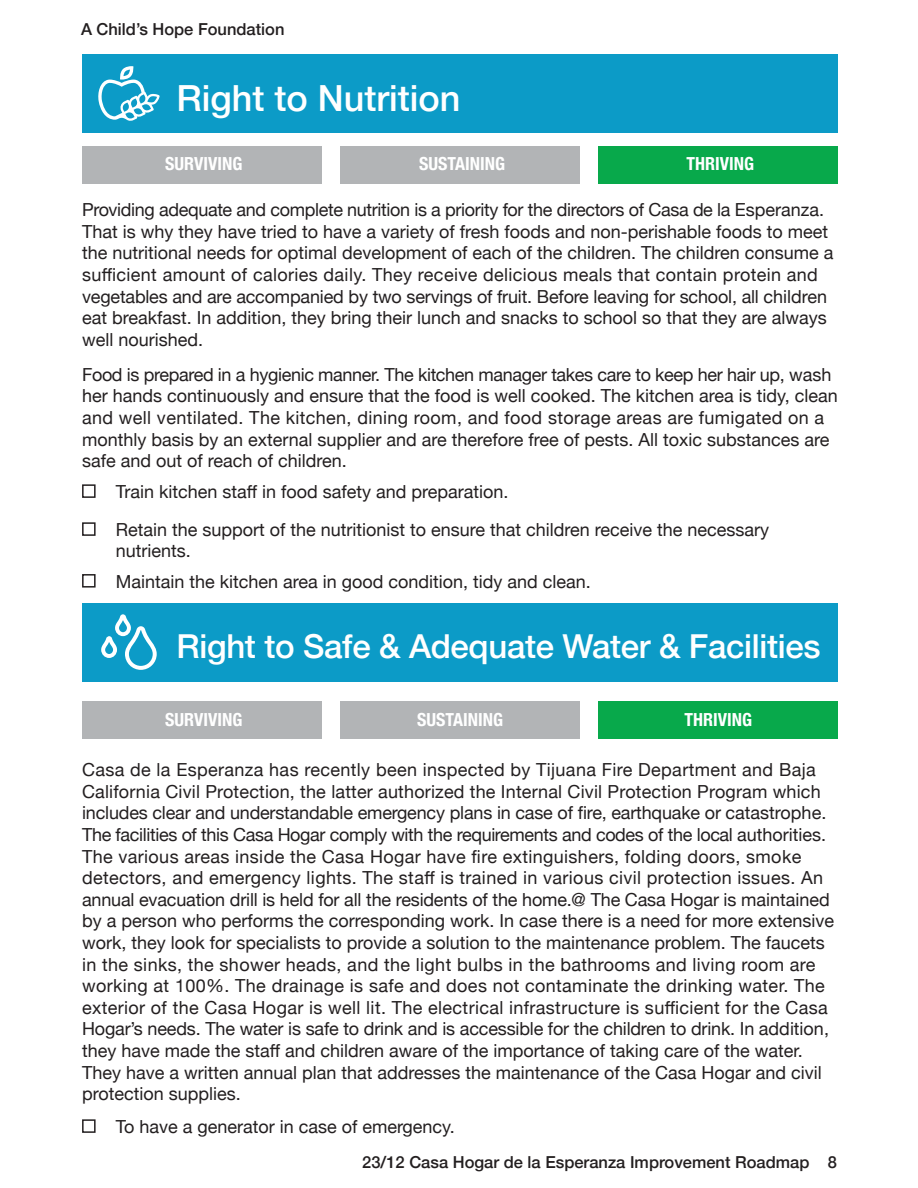
<style>
.page{position:relative;width:918px;height:1188px;background:#fff}
.page>*{position:absolute;margin:0;border:0;box-sizing:border-box;transform-origin:0 0}
.t1{font:500 36px "Helvetica Neue";color:#fff}
.t2{font:500 33px "Helvetica Neue";letter-spacing:-.01em;color:#fff}
.Body{font:18px/21.6px "Helvetica Neue";color:#231f20}
.Table_Header{font:700 condensed 18px "Helvetica Neue";color:#fff}
.Numbering{font:500 16.5px "Helvetica Neue";color:#231f20}
</style>
<div class="page">
<div style="left:82px;top:54px;width:756px;height:79px;background:#0c9bc7"></div>
<div style="left:82px;top:603px;width:756px;height:79px;background:#0c9bc7"></div>
<div style="left:82px;top:484px;width:14px;height:14px;border:2px solid #231f20"></div>
<div style="left:82px;top:522px;width:14px;height:14px;border:2px solid #231f20"></div>
<div style="left:82px;top:574px;width:14px;height:14px;border:2px solid #231f20"></div>
<svg style="left:98px;top:66px;width:62px;height:55px"></svg>
<div style="left:82px;top:146px;width:239px;height:37px;background:#b2b4b6"></div>
<div style="left:340px;top:146px;width:240px;height:37px;background:#b2b4b6"></div>
<div style="left:599px;top:146px;width:239px;height:37px;background:#08a94b"></div>
<svg style="left:101px;top:614px;width:56px;height:56px"></svg>
<div style="left:82px;top:1119px;width:14px;height:14px;border:2px solid #231f20"></div>
<div style="left:82px;top:702px;width:239px;height:37px;background:#b2b4b6"></div>
<div style="left:340px;top:702px;width:240px;height:37px;background:#b2b4b6"></div>
<div style="left:599px;top:702px;width:239px;height:37px;background:#08a94b"></div>
<p class="Numbering" style="left:81px;top:16px;width:205px">A Child’s Hope Foundation</p>
<h3 class="t1" style="left:177px;top:69px;width:286px">Right to Nutrition</h3>
<p class="Table_Header" style="left:165px;top:148px;width:79px">SURVIVING</p>
<p class="Table_Header" style="left:419px;top:148px;width:87px">SUSTAINING</p>
<p class="Table_Header" style="left:686px;top:148px;width:69px">THRIVING</p>
<p class="Body" style="left:82px;top:200px;width:753px">Providing adequate and complete nutrition is a priority for the directors of Casa de la Esperanza.<br>That is why they have tried to have a variety of fresh foods and non-perishable foods to meet the nutritional needs for optimal development of each of the children. The children consume a sufficient amount of calories daily. They receive delicious meals that contain protein and vegetables and are accompanied by two servings of fruit. Before leaving for school, all children eat breakfast. In addition, they bring their lunch and snacks to school so that they are always well nourished.</p>
<p class="Body" style="left:82px;top:365px;width:757px">Food is prepared in a hygienic manner. The kitchen manager takes care to keep her hair up, wash her hands continuously and ensure that the food is well cooked. The kitchen area is tidy, clean and well ventilated. The kitchen, dining room, and food storage areas are fumigated on a monthly basis by an external supplier and are therefore free of pests. All toxic substances are safe and out of reach of children.</p>
<p class="Body" style="left:116px;top:482px;width:394px">Train kitchen staff in food safety and preparation.</p>
<p class="Body" style="left:116px;top:520px;width:655px">Retain the support of the nutritionist to ensure that children receive the necessary nutrients.</p>
<p class="Body" style="left:116px;top:571px;width:477px">Maintain the kitchen area in good condition, tidy and clean.</p>
<h3 class="t2" style="left:177px;top:620px;width:645px">Right to Safe &amp; Adequate Water &amp; Facilities</h3>
<p class="Table_Header" style="left:165px;top:704px;width:79px">SURVIVING</p>
<p class="Table_Header" style="left:417px;top:704px;width:87px">SUSTAINING</p>
<p class="Table_Header" style="left:685px;top:704px;width:69px">THRIVING</p>
<p class="Body" style="left:82px;top:760px;width:754px">Casa de la Esperanza has recently been inspected by Tijuana Fire Department and Baja California Civil Protection, the latter authorized the Internal Civil Protection Program which includes clear and understandable emergency plans in case of fire, earthquake or catastrophe.<br>The facilities of this Casa Hogar comply with the requirements and codes of the local authorities.<br>The various areas inside the Casa Hogar have fire extinguishers, folding doors, smoke detectors, and emergency lights. The staff is trained in various civil protection issues. An annual evacuation drill is held for all the residents of the home.@ The Casa Hogar is maintained by a person who performs the corresponding work. In case there is a need for more extensive work, they look for specialists to provide a solution to the maintenance problem. The faucets in the sinks, the shower heads, and the light bulbs in the bathrooms and living room are working at 100%. The drainage is safe and does not contaminate the drinking water. The exterior of the Casa Hogar is well lit. The electrical infrastructure is sufficient for the Casa Hogar’s needs. The water is safe to drink and is accessible for the children to drink. In addition, they have made the staff and children aware of the importance of taking care of the water.<br>They have a written annual plan that addresses the maintenance of the Casa Hogar and civil protection supplies.</p>
<p class="Body" style="left:116px;top:1117px;width:341px">To have a generator in case of emergency.</p>
<p class="Numbering" style="left:362px;top:1149px;width:476px">23/12 Casa Hogar de la Esperanza Improvement Roadmap 8</p>
</div>
